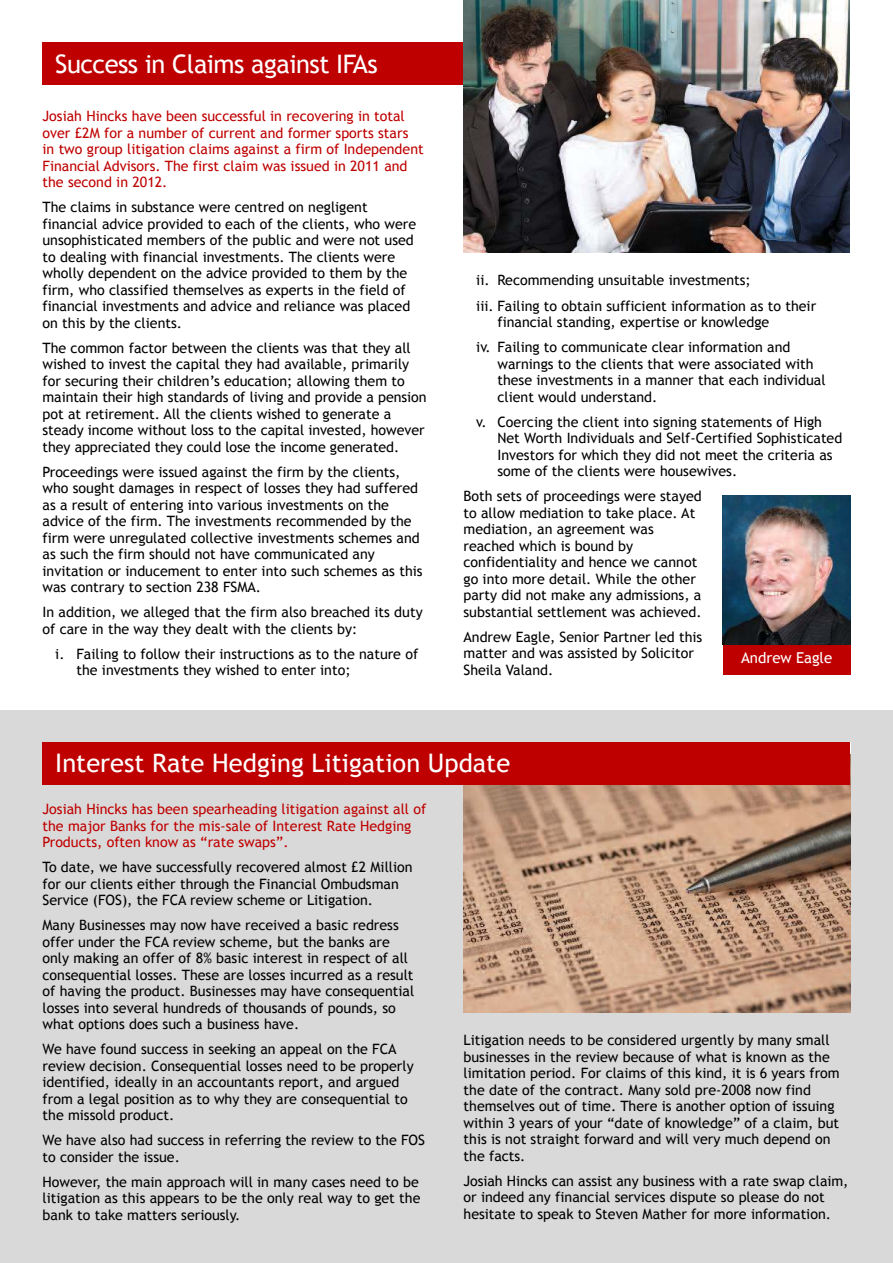
<style>
.page{position:relative;width:893px;height:1263px;background:#fff}
.page>*{position:absolute;margin:0;border:0;box-sizing:border-box;transform-origin:0 0}
.t1{font:25.5px "Trebuchet MS";color:#fff}
.t2{font:25.5px "Trebuchet MS";letter-spacing:-.02em;color:#fff}
.t3{font:15px "Trebuchet MS";color:#fff}
.t4{font:14.25px/16.5px "Trebuchet MS";color:#000}
.t5{font:14.25px/16.5px "Trebuchet MS";color:#bf0000}
</style>
<div class="page">
<div style="left:0;top:710px;width:893px;height:553px;background:#d9d9d9"></div>
<div style="left:43px;top:43px;width:471px;height:42px;background:#bf0000"></div>
<img style="left:464px;top:0;width:386px;height:253px">
<img style="left:464px;top:784px;width:386px;height:228px">
<div style="left:43px;top:742px;width:807px;height:42px;background:#bf0000"></div>
<img style="left:723px;top:496px;width:127px;height:149px">
<div style="left:723px;top:645px;width:127px;height:29px;background:#bf0000"></div>
<h1 class="t2" style="left:55px;top:54px;width:324px">Success in Claims against IFAs</h1>
<p class="t5" style="left:43px;top:109px;width:383px">Josiah Hincks have been successful in recovering in total over £2M for a number of current and former sports stars in two group litigation claims against a firm of Independent Financial Advisors. The first claim was issued in 2011 and the second in 2012.</p>
<p class="t4" style="left:43px;top:200px;width:375px">The claims in substance were centred on negligent financial advice provided to each of the clients, who were unsophisticated members of the public and were not used to dealing with financial investments. The clients were wholly dependent on the advice provided to them by the firm, who classified themselves as experts in the field of financial investments and advice and reliance was placed on this by the clients.</p>
<p class="t4" style="left:43px;top:341px;width:385px">The common factor between the clients was that they all wished to invest the capital they had available, primarily for securing their children’s education; allowing them to maintain their high standards of living and provide a pension pot at retirement. All the clients wished to generate a steady income without loss to the capital invested, however they appreciated they could lose the income generated.</p>
<p class="t4" style="left:43px;top:465px;width:382px">Proceedings were issued against the firm by the clients, who sought damages in respect of losses they had suffered as a result of entering into various investments on the advice of the firm. The investments recommended by the firm were unregulated collective investments schemes and as such the firm should not have communicated any invitation or inducement to enter into such schemes as this was contrary to section 238 FSMA.</p>
<p class="t4" style="left:43px;top:605px;width:382px">In addition, we alleged that the firm also breached its duty of care in the way they dealt with the clients by:</p>
<p class="t4" style="left:76px;top:647px;width:343px;text-indent:-21px">i. Failing to follow their instructions as to the nature of the investments they wished to enter into;</p>
<p class="t4" style="left:476px;top:269px;width:341px;line-height:25px">ii. Recommending unsuitable investments;<br>iii. Failing to obtain sufficient information as to their</p>
<p class="t4" style="left:476px;top:311px;width:316px;line-height:25px;text-align:center">financial standing, expertise or knowledge<br>iv. Failing to communicate clear information and</p>
<p class="t4" style="left:497px;top:356px;width:330px">warnings to the clients that were associated with these investments in a manner that each individual client would understand.</p>
<p class="t4" style="left:497px;top:414px;width:346px;text-indent:-21px">v. Coercing the client into signing statements of High Net Worth Individuals and Self-Certified Sophisticated Investors for which they did not meet the criteria as some of the clients were housewives.</p>
<p class="t4" style="left:463px;top:489px;width:240px">Both sets of proceedings were stayed to allow mediation to take place. At mediation, an agreement was reached which is bound by confidentiality and hence we cannot go into more detail. While the other party did not make any admissions, a substantial settlement was achieved.</p>
<p class="t4" style="left:463px;top:629px;width:240px">Andrew Eagle, Senior Partner led this matter and was assisted by Solicitor<br>Sheila Valand.</p>
<p class="t3" style="left:741px;top:652px;width:93px">Andrew Eagle</p>
<h1 class="t1" style="left:55px;top:753px;width:457px">Interest Rate Hedging Litigation Update</h1>
<p class="t5" style="left:43px;top:802px;width:385px">Josiah Hincks has been spearheading litigation against all of the major Banks for the mis-sale of Interest Rate Hedging<br>Products, often know as “rate swaps”.</p>
<p class="t4" style="left:43px;top:860px;width:372px">To date, we have successfully recovered almost £2 Million for our clients either through the Financial Ombudsman<br>Service (FOS), the FCA review scheme or Litigation.</p>
<p class="t4" style="left:43px;top:918px;width:373px">Many Businesses may now have received a basic redress offer under the FCA review scheme, but the banks are only making an offer of 8% basic interest in respect of all consequential losses. These are losses incurred as a result of having the product. Businesses may have consequential losses into several hundreds of thousands of pounds, so what options does such a business have.</p>
<p class="t4" style="left:43px;top:1042px;width:373px">We have found success in seeking an appeal on the FCA review decision. Consequential losses need to be properly identified, ideally in an accountants report, and argued from a legal position as to why they are consequential to the missold product.</p>
<p class="t4" style="left:43px;top:1133px;width:384px">We have also had success in referring the review to the FOS to consider the issue.</p>
<p class="t4" style="left:43px;top:1175px;width:379px;text-align:justify">However, the main approach will in many cases need to be litigation as this appears to be the only real way to get the bank to take matters seriously.</p>
<p class="t4" style="left:464px;top:1033px;width:378px">Litigation needs to be considered urgently by many small businesses in the review because of what is known as the limitation period. For claims of this kind, it is 6 years from the date of the contract. Many sold pre-2008 now find themselves out of time. There is another option of issuing within 3 years of your “date of knowledge” of a claim, but this is not straight forward and will very much depend on the facts.</p>
<p class="t4" style="left:464px;top:1173px;width:386px">Josiah Hincks can assist any business with a rate swap claim, or indeed any financial services dispute so please do not hesitate to speak to Steven Mather for more information.</p>
</div>
